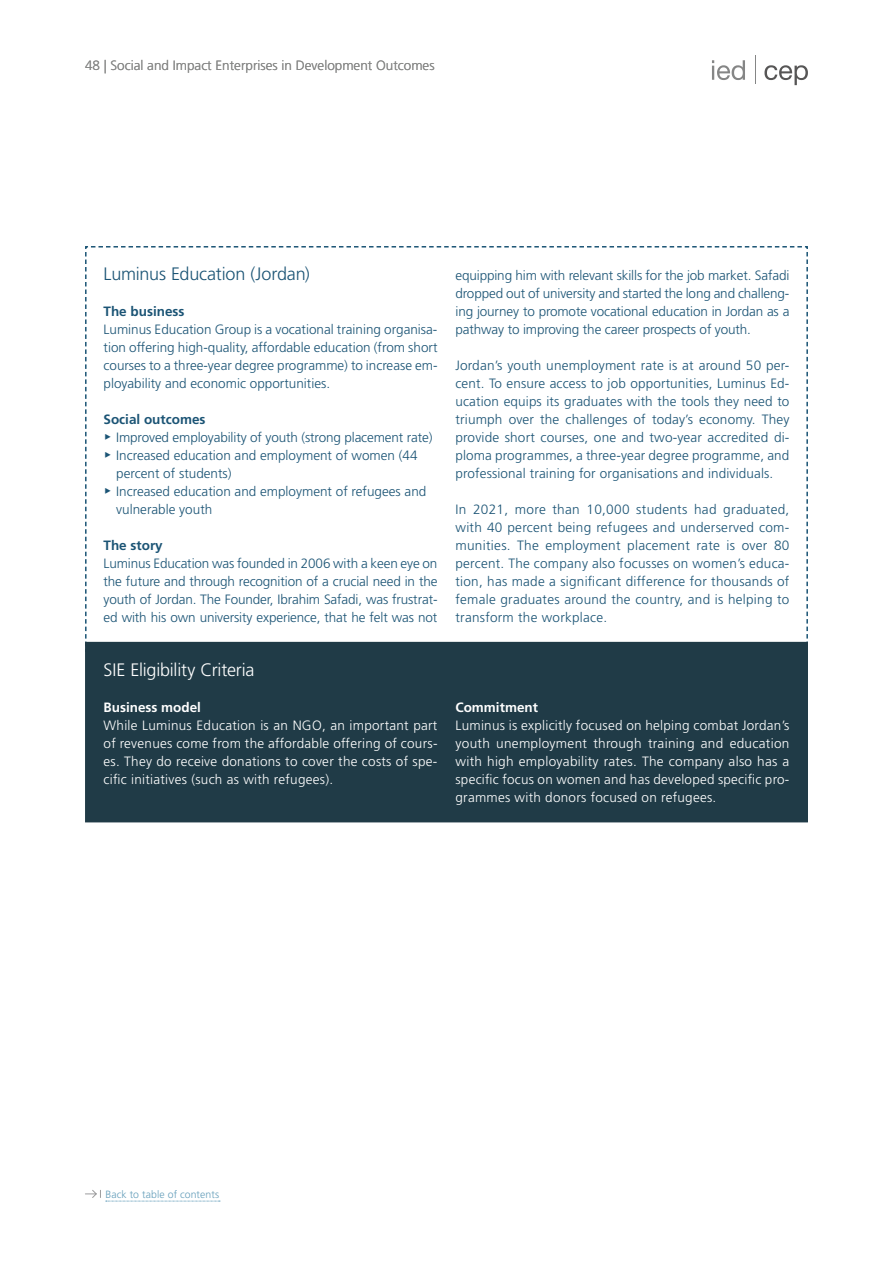
<style>
.page{position:relative;width:893px;height:1263px;background:#fff}
.page>*{position:absolute;margin:0;border:0;box-sizing:border-box;transform-origin:0 0}
.t1{font:300 18px "Frutiger LT Std";letter-spacing:-.01em;color:#1b5475}
.t2{font:300 18px "Frutiger LT Std";letter-spacing:-.01em;color:#fff}
.t3{font:300 13.5px/18px "Frutiger LT Std";color:#1b5475;text-align:justify}
.t4{font:300 13.5px/18px "Frutiger LT Std";letter-spacing:.02em;color:#fff;text-align:justify}
.t5{font:300 13.5px "Frutiger LT Std";color:#868786}
.t6{font:700 13.5px "Frutiger LT Std";color:#1b5475}
.t7{font:700 13.5px "Frutiger LT Std";color:#fff}
.t8{font:300 10.5px "Frutiger LT Std";letter-spacing:.01em;color:#649eba}
.s1{font-family:"Arial Unicode MS";font-weight:400}
</style>
<div class="page">
<svg style="left:755px;top:55px;width:1px;height:29px"></svg>
<svg style="left:712px;top:60px;width:33px;height:20px"></svg>
<svg style="left:764px;top:65px;width:44px;height:20px"></svg>
<svg style="left:85px;top:1190px;width:135px;height:12px"></svg>
<svg style="left:85px;top:246px;width:723px;height:396px"></svg>
<div style="left:86px;top:643px;width:721px;height:179px;background:#203b47"></div>
<div style="left:85px;top:642px;width:723px;height:180px;border:2px solid #203b47"></div>
<p class="t5" style="left:85px;top:57px;width:351px">48 | Social and Impact Enterprises in Development Outcomes</p>
<h1 class="t1" style="left:104px;top:264px;width:208px">Luminus Education (Jordan)</h1>
<p class="t6" style="left:104px;top:303px;width:83px">The business</p>
<p class="t3" style="left:104px;top:320px;width:335px">Luminus Education Group is a vocational training organisa&shy;tion offering high-quality, affordable education (from short courses to a three-year degree programme) to increase em&shy;ployability and economic opportunities.</p>
<p class="t6" style="left:104px;top:411px;width:104px">Social outcomes</p>
<p class="t3" style="left:104px;top:428px;width:330px"><span class="s1">▶</span> Improved employability of youth (strong placement rate)</p>
<p class="t3" style="left:104px;top:446px;width:316px"><span class="s1">▶</span> Increased education and employment of women (44</p>
<p class="t3" style="left:116px;top:464px;width:117px">percent of students)</p>
<p class="t3" style="left:104px;top:482px;width:324px"><span class="s1">▶</span> Increased education and employment of refugees and</p>
<p class="t3" style="left:116px;top:500px;width:98px">vulnerable youth</p>
<p class="t6" style="left:104px;top:537px;width:61px">The story</p>
<p class="t3" style="left:104px;top:554px;width:335px">Luminus Education was founded in 2006 with a keen eye on the future and through recognition of a crucial need in the youth of Jordan. The Founder, Ibrahim Safadi, was frustrat&shy;ed with his own university experience, that he felt was not</p>
<h1 class="t2" style="left:104px;top:660px;width:152px">SIE Eligibility Criteria</h1>
<p class="t7" style="left:104px;top:699px;width:99px">Business model</p>
<p class="t4" style="left:104px;top:716px;width:335px">While Luminus Education is an NGO, an important part of revenues come from the affordable offering of cours&shy;es. They do receive donations to cover the costs of spe&shy;cific initiatives (such as with refugees).</p>
<p class="t3" style="left:455px;top:266px;width:335px">equipping him with relevant skills for the job market. Safadi dropped out of university and started the long and challeng&shy;ing journey to promote vocational education in Jordan as a pathway to improving the career prospects of youth.</p>
<p class="t3" style="left:455px;top:356px;width:335px">Jordan’s youth unemployment rate is at around 50 per&shy;cent. To ensure access to job opportunities, Luminus Ed&shy;ucation equips its graduates with the tools they need to triumph over the challenges of today’s economy. They provide short courses, one and two-year accredited di&shy;ploma programmes, a three-year degree programme, and professional training for organisations and individuals.</p>
<p class="t3" style="left:455px;top:500px;width:335px">In 2021, more than 10,000 students had graduated, with 40 percent being refugees and underserved com&shy;munities. The employment placement rate is over 80 percent. The company also focusses on women’s educa&shy;tion, has made a significant difference for thousands of female graduates around the country, and is helping to transform the workplace.</p>
<p class="t7" style="left:455px;top:699px;width:84px">Commitment</p>
<p class="t4" style="left:455px;top:716px;width:335px">Luminus is explicitly focused on helping combat Jordan’s youth unemployment through training and education with high employability rates. The company also has a specific focus on women and has developed specific pro&shy;grammes with donors focused on refugees.</p>
<p class="t8" style="left:105px;top:1188px;width:115px">Back to table of contents</p>
</div>
